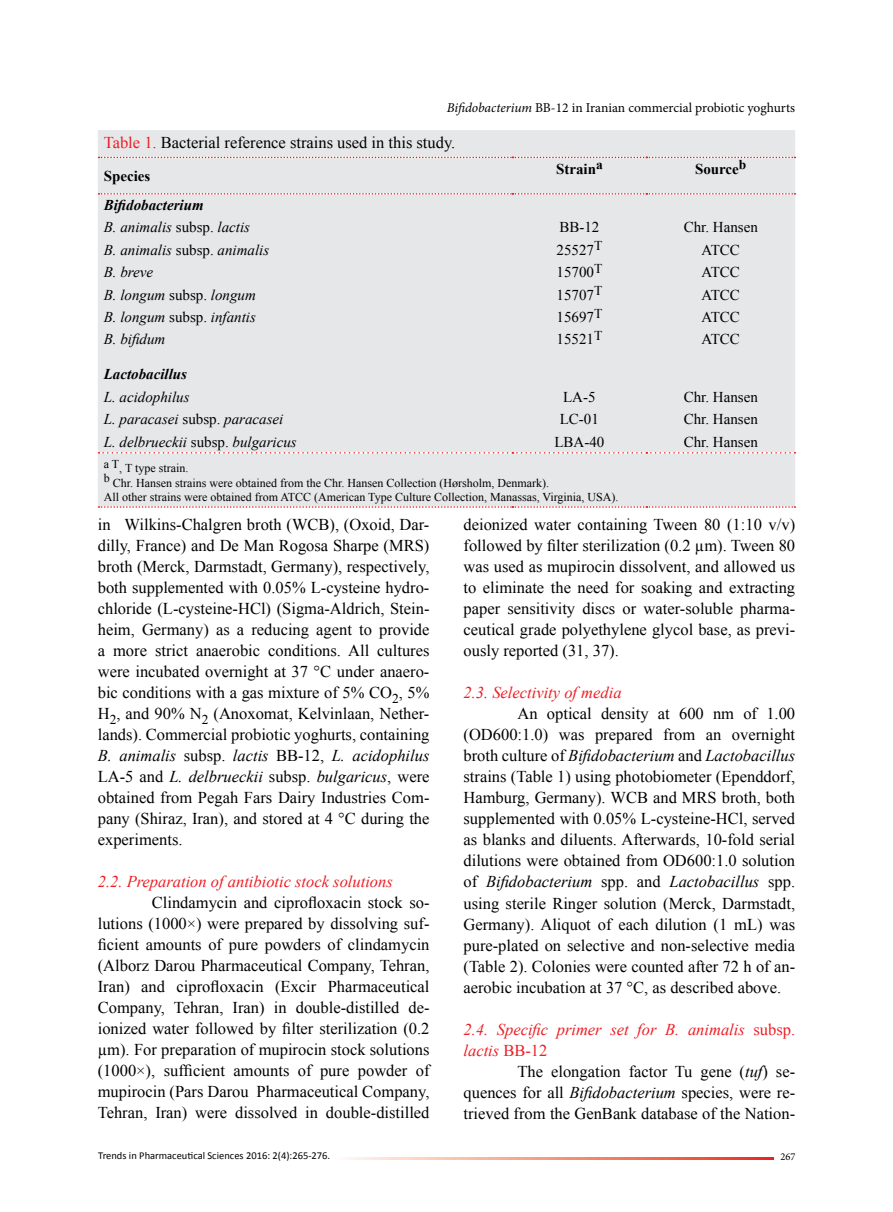
<style>
.page{position:relative;width:893px;height:1212px;background:#fff}
.page>*{position:absolute;margin:0;border:0;box-sizing:border-box;transform-origin:0 0}
.t1{font:16.5px/21px "Times New Roman";color:#000;text-align:justify}
.t2{font:italic 16.5px/21px "Times New Roman";color:#ed1d24}
.t3{font:italic 15px/22.4px "Times New Roman";color:#000}
.t4{font:15px "Times New Roman";color:#000}
.t5{font:700 15px "Times New Roman";color:#000}
.t6{font:italic 700 15px "Times New Roman";color:#000}
.t7{font:13.5px "Minion Pro";color:#000}
.t8{font:12px/14.4px "Times New Roman";color:#000}
.t9{font:10.5px "Calibri";color:#000}
.t10{font:10.5px "Minion Pro";color:#000}
.s1{font-style:italic}
.s2{color:#ed1c25}
.s3{font-weight:700}
.s4{font-style:normal}
</style>
<div class="page">
<div style="left:98px;top:130px;width:697px;height:377px;background:#e6e7e8"></div>
<svg style="left:99px;top:157px;width:696px;height:1px"></svg>
<svg style="left:99px;top:193px;width:696px;height:2px"></svg>
<svg style="left:99px;top:506px;width:696px;height:2px"></svg>
<svg style="left:99px;top:452px;width:696px;height:2px"></svg>
<svg style="left:344px;top:1158px;width:430px;height:2px"></svg>
<p class="t7" style="left:447px;top:99px;width:350px"><span class="s1">Bifidobacterium</span> BB-12 in Iranian commercial probiotic yoghurts</p>
<p class="t1" style="left:104px;top:131px;width:353px"><span class="s2">Table 1.</span> Bacterial reference strains used in this study.</p>
<p class="t5" style="left:104px;top:165px;width:48px">Species</p>
<p class="t3" style="left:104px;top:193px;width:148px"><span class="s3">Bifidobacterium<br></span>B. animalis <span class="s4">subsp.</span> lactis</p>
<p class="t5" style="left:556px;top:158px;width:48px">Strain<sup>a</sup></p>
<p class="t5" style="left:695px;top:158px;width:53px">Source<sup>b</sup></p>
<p class="t4" style="left:559px;top:217px;width:42px">BB-12</p>
<p class="t4" style="left:684px;top:217px;width:76px">Chr. Hansen</p>
<p class="t3" style="left:104px;top:238px;width:167px">B. animalis <span class="s4">subsp.</span> animalis</p>
<p class="t4" style="left:557px;top:240px;width:47px">25527<sup>T</sup></p>
<p class="t4" style="left:702px;top:240px;width:40px">ATCC</p>
<p class="t3" style="left:104px;top:261px;width:51px">B. breve</p>
<p class="t4" style="left:557px;top:262px;width:47px">15700<sup>T</sup></p>
<p class="t4" style="left:702px;top:262px;width:40px">ATCC</p>
<p class="t3" style="left:104px;top:283px;width:154px">B. longum <span class="s4">subsp.</span> longum</p>
<p class="t4" style="left:557px;top:284px;width:47px">15707<sup>T</sup></p>
<p class="t4" style="left:702px;top:285px;width:40px">ATCC</p>
<p class="t3" style="left:104px;top:305px;width:154px">B. longum <span class="s4">subsp.</span> infantis</p>
<p class="t4" style="left:557px;top:307px;width:47px">15697<sup>T</sup></p>
<p class="t4" style="left:702px;top:307px;width:40px">ATCC</p>
<p class="t3" style="left:104px;top:328px;width:63px">B. bifidum</p>
<p class="t4" style="left:557px;top:329px;width:47px">15521<sup>T</sup></p>
<p class="t4" style="left:702px;top:329px;width:40px">ATCC</p>
<p class="t6" style="left:104px;top:364px;width:85px">Lactobacillus</p>
<p class="t3" style="left:104px;top:385px;width:87px">L. acidophilus</p>
<p class="t4" style="left:563px;top:387px;width:34px">LA-5</p>
<p class="t4" style="left:684px;top:387px;width:76px">Chr. Hansen</p>
<p class="t3" style="left:104px;top:408px;width:181px">L. paracasei <span class="s4">subsp.</span> paracasei</p>
<p class="t4" style="left:560px;top:409px;width:41px">LC-01</p>
<p class="t4" style="left:684px;top:409px;width:76px">Chr. Hansen</p>
<p class="t3" style="left:104px;top:430px;width:194px">L. delbrueckii <span class="s4">subsp.</span> bulgaricus</p>
<p class="t4" style="left:554px;top:432px;width:51px">LBA-40</p>
<p class="t4" style="left:684px;top:432px;width:76px">Chr. Hansen</p>
<p class="t8" style="left:104px;top:461px;width:516px">a T, T type strain.<br>b Chr. Hansen strains were obtained from the Chr. Hansen Collection (Hørsholm, Denmark).<br>All other strains were obtained from ATCC (American Type Culture Collection, Manassas, Virginia, USA).</p>
<p class="t1" style="left:98px;top:514px;width:333px">in Wilkins-Chalgren broth (WCB), (Oxoid, Dar&shy;dilly, France) and De Man Rogosa Sharpe (MRS) broth (Merck, Darmstadt, Germany), respectively, both supplemented with 0.05% L-cysteine hydro&shy;chloride (L-cysteine-HCl) (Sigma-Aldrich, Stein&shy;heim, Germany) as a reducing agent to provide a more strict anaerobic conditions. All cultures were incubated overnight at 37 °C under anaero&shy;bic conditions with a gas mixture of 5% CO<sub>2</sub>, 5% H<sub>2</sub>, and 90% N<sub>2</sub> (Anoxomat, Kelvinlaan, Nether&shy;lands). Commercial probiotic yoghurts, containing <span class="s1">B. animalis</span> subsp. <span class="s1">lactis</span> BB-12, <span class="s1">L. acidophilus </span>LA-5 and <span class="s1">L. delbrueckii</span> subsp. <span class="s1">bulgaricus</span>, were obtained from Pegah Fars Dairy Industries Com&shy;pany (Shiraz, Iran), and stored at 4 °C during the experiments.</p>
<p class="t2" style="left:98px;top:871px;width:297px">2.2. Preparation of antibiotic stock solutions</p>
<p class="t1" style="left:98px;top:892px;width:333px;text-indent:54px">Clindamycin and ciprofloxacin stock so&shy;lutions (1000×) were prepared by dissolving suf&shy;ficient amounts of pure powders of clindamycin (Alborz Darou Pharmaceutical Company, Tehran, Iran) and ciprofloxacin (Excir Pharmaceutical Company, Tehran, Iran) in double-distilled de&shy;ionized water followed by filter sterilization (0.2 µm). For preparation of mupirocin stock solutions (1000×), sufficient amounts of pure powder of mupirocin (Pars Darou Pharmaceutical Company, Tehran, Iran) were dissolved in double-distilled</p>
<p class="t9" style="left:98px;top:1149px;width:233px">Trends in Pharmaceutical Sciences 2016: 2(4):265-276.</p>
<p class="t1" style="left:463px;top:514px;width:333px">deionized water containing Tween 80 (1:10 v/v) followed by filter sterilization (0.2 µm). Tween 80 was used as mupirocin dissolvent, and allowed us to eliminate the need for soaking and extracting paper sensitivity discs or water-soluble pharma&shy;ceutical grade polyethylene glycol base, as previ&shy;ously reported (31, 37).</p>
<p class="t2" style="left:463px;top:682px;width:160px">2.3. Selectivity of media</p>
<p class="t1" style="left:463px;top:703px;width:333px;text-indent:54px">An optical density at 600 nm of 1.00 (OD600:1.0) was prepared from an overnight broth culture of <span class="s1">Bifidobacterium</span> and <span class="s1">Lactobacillus </span>strains (Table 1) using photobiometer (Ependdorf, Hamburg, Germany). WCB and MRS broth, both supplemented with 0.05% L-cysteine-HCl, served as blanks and diluents. Afterwards, 10-fold serial dilutions were obtained from OD600:1.0 solution of <span class="s1">Bifidobacterium</span> spp. and <span class="s1">Lactobacillus</span> spp. using sterile Ringer solution (Merck, Darmstadt, Germany). Aliquot of each dilution (1 mL) was pure-plated on selective and non-selective media (Table 2). Colonies were counted after 72 h of an&shy;aerobic incubation at 37 °C, as described above.</p>
<p class="t2" style="left:463px;top:1018px;width:333px">2.4. Specific primer set for B. animalis <span class="s4">subsp. </span>lactis <span class="s4">BB-12</span></p>
<p class="t1" style="left:463px;top:1060px;width:333px;text-indent:54px">The elongation factor Tu gene (<span class="s1">tuf</span>) se&shy;quences for all <span class="s1">Bifidobacterium</span> species, were re&shy;trieved from the GenBank database of the Nation-</p>
<p class="t10" style="left:780px;top:1150px;width:17px">267</p>
</div>
